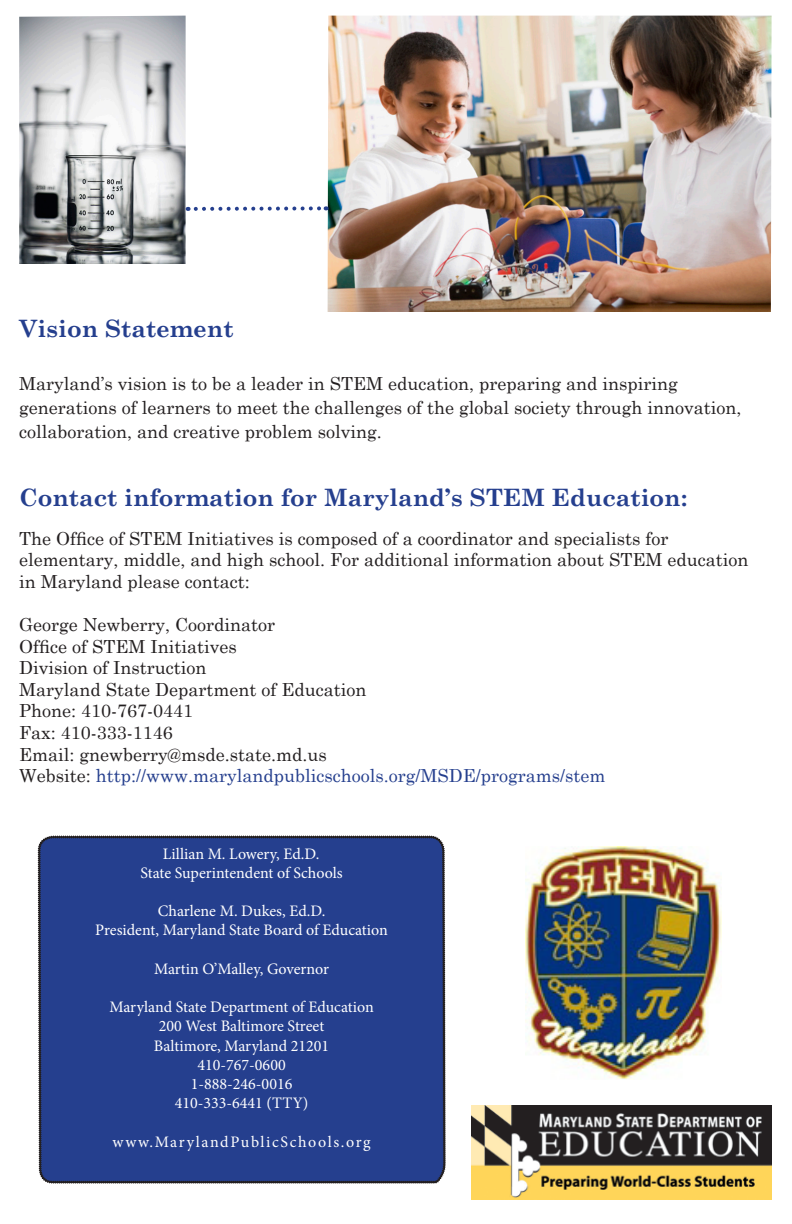
<style>
.page{position:relative;width:792px;height:1224px;background:#fff}
.page>*{position:absolute;margin:0;border:0;box-sizing:border-box;transform-origin:0 0}
.t1{font:700 24px "Century Schoolbook";color:#253f8e}
.t2{font:18px/21.6px "Century Schoolbook";color:#231f20}
.t3{font:18px "Century Schoolbook";color:#253f8e}
.t4{font:16px "Minion Pro";color:#fff}
.t5{font:16px "Minion Pro";letter-spacing:.1em;color:#fff}
.s1{color:#231f20}
</style>
<div class="page">
<img style="left:472px;top:1105px;width:300px;height:94px">
<div style="left:38px;top:836px;width:408px;height:347px;background:#253f8e"></div>
<img style="left:526px;top:846px;width:196px;height:234px">
<img style="left:328px;top:16px;width:444px;height:296px">
<img style="left:19px;top:16px;width:167px;height:248px">
<svg style="left:188px;top:206px;width:139px;height:5px"></svg>
<p class="t1" style="left:19px;top:309px;width:216px">Vision Statement</p>
<p class="t2" style="left:19px;top:371px;width:660px">Maryland’s vision is to be a leader in STEM education, preparing and inspiring</p>
<p class="t2" style="left:19px;top:393px;width:724px;line-height:24px">generations of learners to meet the challenges of the global society through innovation, collaboration, and creative problem solving.</p>
<p class="t1" style="left:19px;top:479px;width:670px">Contact information for Maryland’s STEM Education:</p>
<p class="t2" style="left:19px;top:526px;width:731px">The Office of STEM Initiatives is composed of a coordinator and specialists for elementary, middle, and high school. For additional information about STEM education</p>
<p class="t2" style="left:19px;top:569px;width:232px">in Maryland please contact:</p>
<p class="t2" style="left:19px;top:612px;width:257px">George Newberry, Coordinator</p>
<p class="t2" style="left:19px;top:634px;width:219px">Office of STEM Initiatives</p>
<p class="t2" style="left:19px;top:655px;width:189px">Division of Instruction</p>
<p class="t2" style="left:19px;top:677px;width:349px">Maryland State Department of Education</p>
<p class="t2" style="left:19px;top:699px;width:176px">Phone: 410-767-0441</p>
<p class="t2" style="left:19px;top:720px;width:155px">Fax: 410-333-1146</p>
<p class="t2" style="left:19px;top:742px;width:309px">Email: gnewberry@msde.state.md.us</p>
<p class="t3" style="left:19px;top:761px;width:588px"><span class="s1">Website:</span> http://www.marylandpublicschools.org/MSDE/programs/stem</p>
<p class="t4" style="left:163px;top:843px;width:158px">Lillian M. Lowery, Ed.D.</p>
<p class="t4" style="left:141px;top:862px;width:204px">State Superintendent of Schools</p>
<p class="t4" style="left:158px;top:900px;width:169px">Charlene M. Dukes, Ed.D.</p>
<p class="t4" style="left:95px;top:920px;width:294px">President, Maryland State Board of Education</p>
<p class="t4" style="left:154px;top:958px;width:177px">Martin O’Malley, Governor</p>
<p class="t4" style="left:109px;top:996px;width:266px">Maryland State Department of Education</p>
<p class="t4" style="left:159px;top:1016px;width:167px">200 West Baltimore Street</p>
<p class="t4" style="left:154px;top:1035px;width:177px">Baltimore, Maryland 21201</p>
<p class="t4" style="left:198px;top:1054px;width:90px">410-767-0600</p>
<p class="t4" style="left:191px;top:1073px;width:103px">1-888-246-0016</p>
<p class="t4" style="left:175px;top:1092px;width:135px">410-333-6441 (TTY)</p>
<p class="t5" style="left:113px;top:1131px;width:260px">www.MarylandPublicSchools.org</p>
</div>
